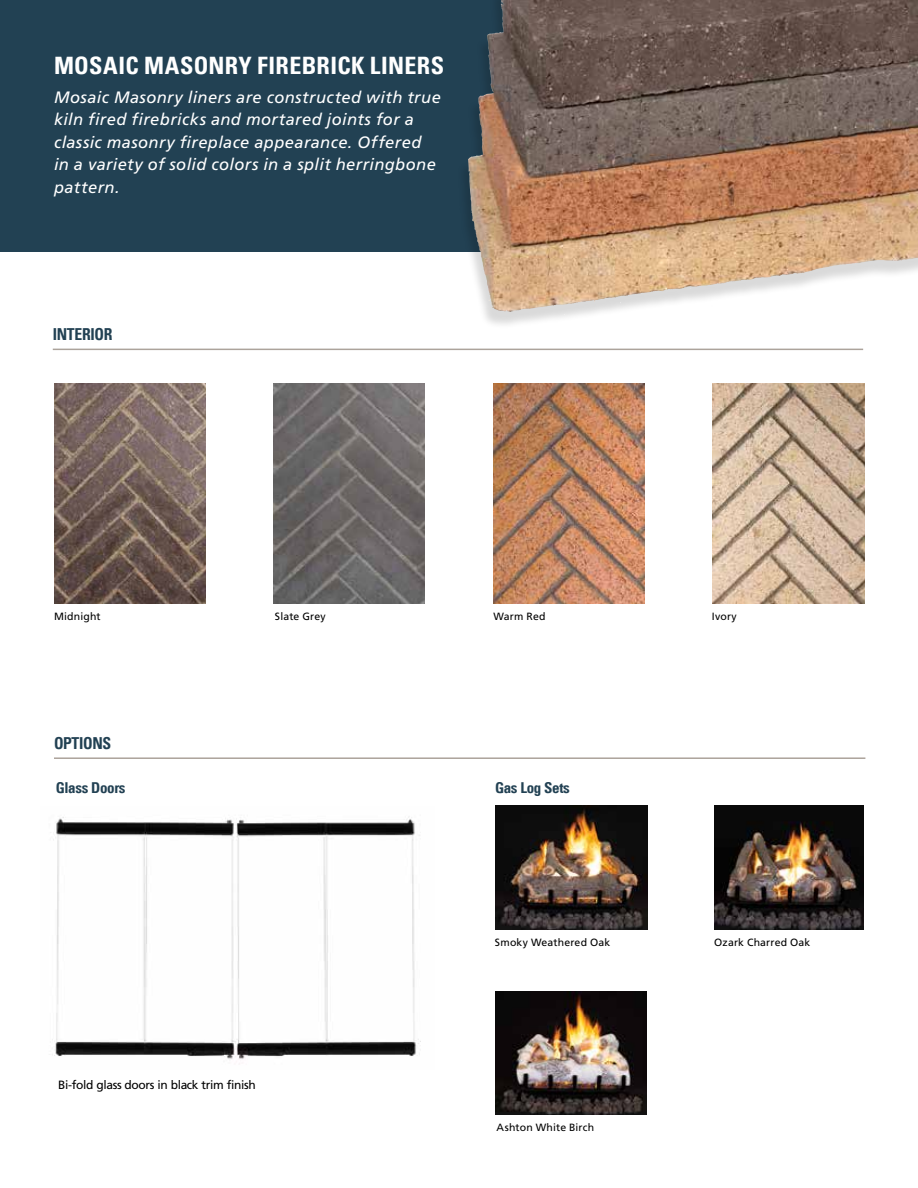
<style>
.page{position:relative;width:918px;height:1188px;background:#fff}
.page>*{position:absolute;margin:0;border:0;box-sizing:border-box;transform-origin:0 0}
.t1{font:24px "Univers Com 67 Bold Cond";letter-spacing:.015em;color:#fff}
.t2{font:italic 16.5px/22.5px "Frutiger LT Std";letter-spacing:.025em;color:#fff}
.t3{font:16.5px "Univers Com 67 Bold Cond";letter-spacing:-.02em;color:#224153;scale:.95 1}
.t4{font:15px "Univers Com 67 Bold Cond";letter-spacing:-.025em;color:#224153}
.t5{font:12px "Frutiger LT Std";letter-spacing:-.03em;color:#000}
.t6{font:10.5px "Frutiger LT Std";letter-spacing:.015em;color:#000}
</style>
<div class="page">
<hr style="left:54px;top:757px;width:811px;height:2px;background:#aca39b">
<hr style="left:53px;top:349px;width:810px;height:1px;background:#aca39b">
<div style="left:0;top:0;width:918px;height:252px;background:#224153"></div>
<img style="left:54px;top:383px;width:151px;height:221px">
<img style="left:273px;top:383px;width:152px;height:221px">
<img style="left:493px;top:383px;width:152px;height:221px">
<img style="left:713px;top:383px;width:151px;height:221px">
<img style="left:52px;top:817px;width:369px;height:243px">
<img style="left:496px;top:991px;width:150px;height:124px">
<img style="left:496px;top:806px;width:151px;height:124px">
<img style="left:714px;top:806px;width:150px;height:123px">
<div style="left:457px;top:0;width:461px;height:335px;background:#000;opacity:.15"></div>
<img style="left:468px;top:0;width:36px;height:256px">
<h1 class="t1" style="left:54px;top:50px;width:392px">MOSAIC MASONRY FIREBRICK LINERS</h1>
<p class="t2" style="left:54px;top:86px;width:388px">Mosaic Masonry liners are constructed with true kiln fired firebricks and mortared joints for a classic masonry fireplace appearance. Offered<br>in a variety of solid colors in a split herringbone pattern.</p>
<p class="t3" style="left:53px;top:324px;width:64px">INTERIOR</p>
<p class="t6" style="left:54px;top:611px;width:48px">Midnight</p>
<p class="t6" style="left:275px;top:610px;width:52px">Slate Grey</p>
<p class="t6" style="left:494px;top:610px;width:54px">Warm Red</p>
<p class="t6" style="left:712px;top:611px;width:26px">Ivory</p>
<p class="t3" style="left:54px;top:733px;width:62px">OPTIONS</p>
<p class="t4" style="left:56px;top:778px;width:71px">Glass Doors</p>
<p class="t4" style="left:495px;top:778px;width:76px">Gas Log Sets</p>
<p class="t5" style="left:58px;top:1078px;width:199px">Bi-fold glass doors in black trim finish</p>
<p class="t6" style="left:495px;top:937px;width:117px">Smoky Weathered Oak</p>
<p class="t6" style="left:714px;top:936px;width:98px">Ozark Charred Oak</p>
<p class="t6" style="left:497px;top:1122px;width:99px">Ashton White Birch</p>
</div>
